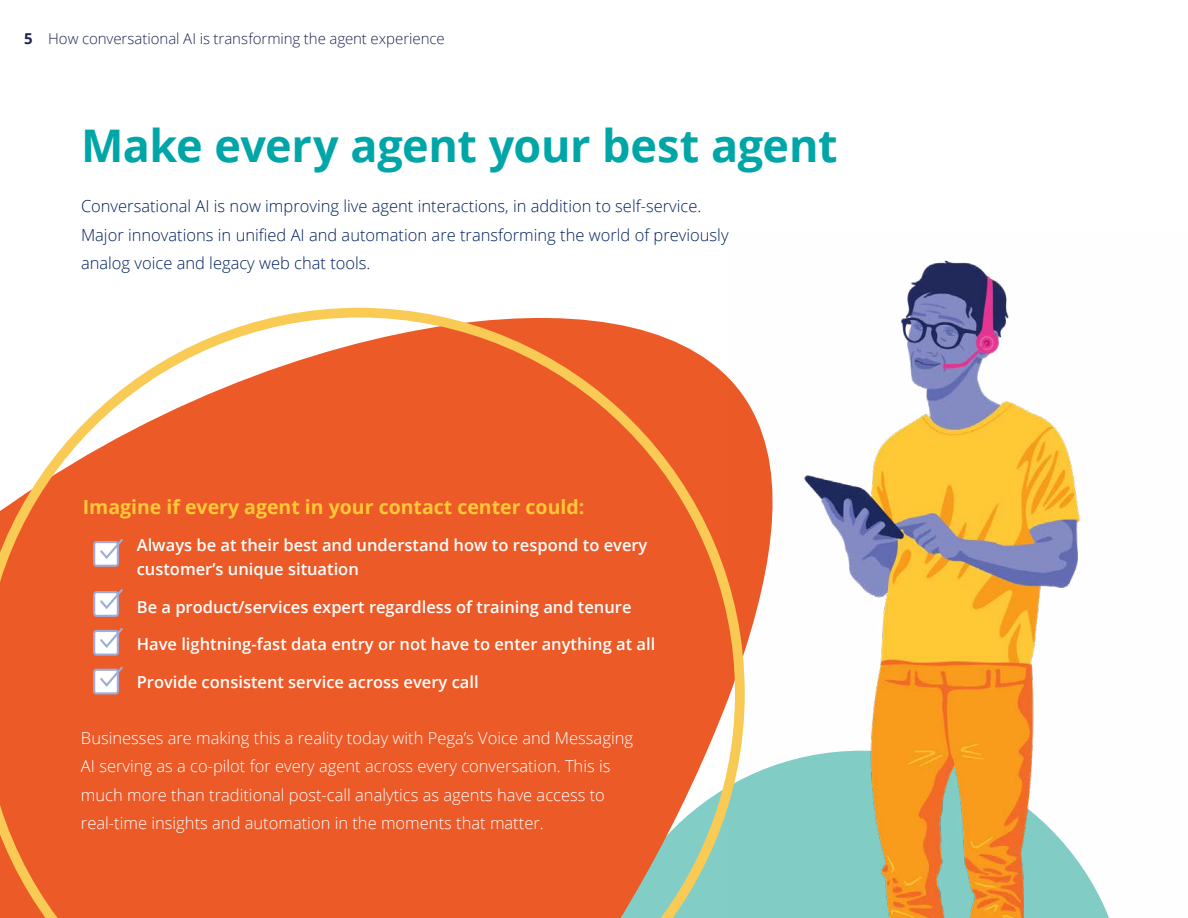
<style>
.page{position:relative;width:1188px;height:918px;background:#fff}
.page>*{position:absolute;margin:0;border:0;box-sizing:border-box;transform-origin:0 0}
.t1{font:700 45px "Open Sans";letter-spacing:-.01em;color:#00a6a7}
.t2{font:700 19.5px "Open Sans";color:#ffc836}
.t3{font:300 16.5px/28.5px "Open Sans";color:#fff}
.t4{font:600 16.5px/24px "Open Sans";color:#fff}
.t5{font:300 16.5px/28.5px "Open Sans";color:#001f5f}
.t6{font:300 15px "Open Sans";letter-spacing:-.005em;color:#1f2555}
.s1{font-weight:700}
</style>
<div class="page">
<svg style="left:0;top:308px;width:729px;height:610px;background:#ec6f41"></svg>
<img style="left:729px;top:260px;width:380px;height:658px">
<div style="left:94px;top:542px;width:24px;height:24px;background:#fff;border-radius:2px"></div>
<div style="left:93px;top:541px;width:26px;height:26px;border:2px solid #9facd8;border-radius:2px"></div>
<svg style="left:98px;top:537px;width:27px;height:24px"></svg>
<div style="left:94px;top:592px;width:24px;height:24px;background:#fff;border-radius:2px"></div>
<div style="left:93px;top:591px;width:26px;height:26px;border:2px solid #9facd8;border-radius:2px"></div>
<svg style="left:98px;top:587px;width:27px;height:24px"></svg>
<div style="left:94px;top:631px;width:24px;height:24px;background:#fff;border-radius:2px"></div>
<div style="left:93px;top:630px;width:26px;height:26px;border:2px solid #9facd8;border-radius:2px"></div>
<svg style="left:98px;top:626px;width:27px;height:24px"></svg>
<div style="left:94px;top:670px;width:24px;height:23px;background:#fff;border-radius:2px"></div>
<div style="left:93px;top:669px;width:26px;height:25px;border:2px solid #9facd8;border-radius:2px"></div>
<svg style="left:98px;top:665px;width:27px;height:23px"></svg>
<p class="t6" style="left:24px;top:29px;width:422px"><span class="s1">5</span> How conversational AI is transforming the agent experience</p>
<h1 class="t1" style="left:81px;top:114px;width:758px">Make every agent your best agent</h1>
<p class="t5" style="left:81px;top:192px;width:649px">Conversational AI is now improving live agent interactions, in addition to self-service.<br>Major innovations in unified AI and automation are transforming the world of previously analog voice and legacy web chat tools.</p>
<p class="t2" style="left:83px;top:493px;width:503px">Imagine if every agent in your contact center could:</p>
<p class="t4" style="left:137px;top:533px;width:512px">Always be at their best and understand how to respond to every customer’s unique situation</p>
<p class="t4" style="left:137px;top:594px;width:496px">Be a product/services expert regardless of training and tenure</p>
<p class="t4" style="left:137px;top:632px;width:520px">Have lightning-fast data entry or not have to enter anything at all</p>
<p class="t4" style="left:137px;top:669px;width:343px">Provide consistent service across every call</p>
<p class="t3" style="left:81px;top:723px;width:554px">Businesses are making this a reality today with Pega’s Voice and Messaging AI serving as a co-pilot for every agent across every conversation. This is much more than traditional post-call analytics as agents have access to real-time insights and automation in the moments that matter.</p>
</div>
